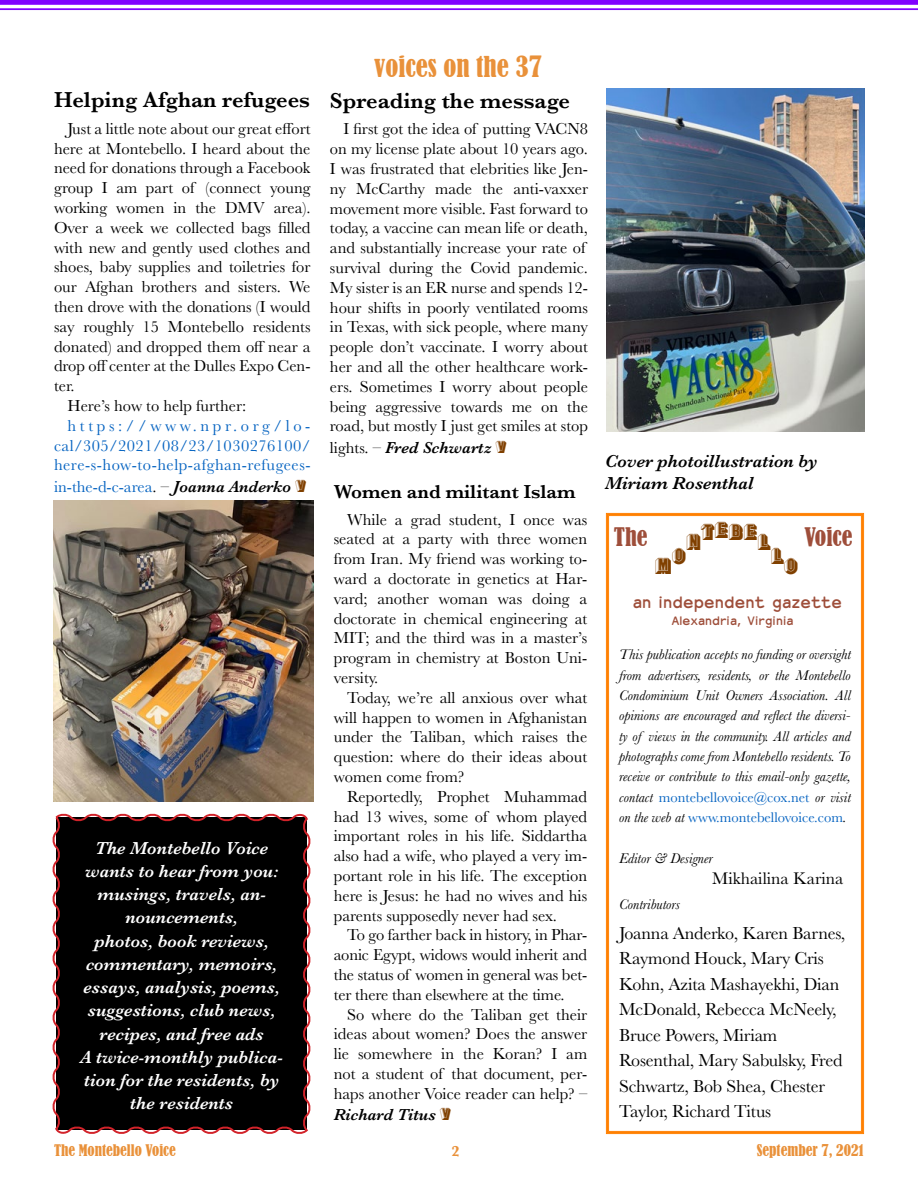
<style>
.page{position:relative;width:918px;height:1188px;background:#fff}
.page>*{position:absolute;margin:0;border:0;box-sizing:border-box;transform-origin:0 0}
.t1{font:condensed 27px "Bernard";color:#e9913a}
.t2{font:24px "Buxom D";color:#804000}
.t3{font:condensed 24px "Bernard";color:#9e4e3a}
.t4{font:600 22.5px "Baskerville";color:#000}
.t5{font:600 19.5px "Baskerville";color:#000}
.t6{font:italic 600 18px/23.2px "Baskerville";color:#fff;text-align:center}
.t7{font:18px/25.5px "Baskerville";letter-spacing:-.01em;color:#000}
.t8{font:italic 600 18px/21.6px "Baskerville";color:#000}
.t9{font:18px "Abolon";color:#9e4e3a}
.t10{font:17.4px "Baskerville";color:#000}
.t11{font:16.5px/19.8px "Baskerville";color:#000;text-align:justify}
.t12{font:16.5px/19.8px "Baskerville";letter-spacing:.025em;color:#0563c1;text-align:justify}
.t13{font:italic 600 16.5px "Baskerville";color:#000}
.t14{font:16.5px "Baskerville";color:#0563c1}
.t15{font:condensed 15px "Bernard";color:#e9913a}
.t16{font:700 15px "Baskerville";color:#e9913a}
.t17{font:italic 14.55px/20.4px "Baskerville";color:#000;text-align:justify}
.t18{font:13.5px "Abolon";color:#9e4e3a}
.s1{color:#000}
.s2{font-weight:600;font-style:italic;color:#000}
.s3{font-family:"Buxom D";font-size:18px;color:#804000}
.s4{font-weight:400;font-style:normal}
.s5{font-family:"Buxom D";font-weight:400;font-style:normal;font-size:18px;color:#804000}
.s6{font-style:normal;color:#0563c1}
</style>
<div class="page">
<div style="left:0;top:0;width:918px;height:5px;background:#8000ff"></div>
<hr style="left:0;top:8px;width:918px;height:2px;background:#8000ff">
<svg style="left:606px;top:513px;width:258px;height:621px"></svg>
<div style="left:608px;top:515px;width:254px;height:617px;border:1px solid #ff8000"></div>
<svg style="left:52px;top:813px;width:259px;height:321px;background:#100b0c"></svg>
<img style="left:607px;top:89px;width:257px;height:343px">
<img style="left:53px;top:500px;width:261px;height:302px">
<h3 class="t4" style="left:54px;top:84px;width:258px">Helping Afghan refugees</h3>
<p class="t11" style="left:68px;top:119px;width:245px">Just a little note about our great effort</p>
<p class="t11" style="left:54px;top:139px;width:258px">here at Montebello. I heard about the</p>
<p class="t11" style="left:54px;top:158px;width:258px">need for donations through a Facebook</p>
<p class="t11" style="left:54px;top:178px;width:258px">group I am part of (connect young</p>
<p class="t11" style="left:54px;top:198px;width:258px">working women in the DMV area).</p>
<p class="t11" style="left:54px;top:218px;width:258px">Over a week we collected bags filled</p>
<p class="t11" style="left:54px;top:238px;width:258px">with new and gently used clothes and</p>
<p class="t11" style="left:54px;top:257px;width:258px">shoes, baby supplies and toiletries for</p>
<p class="t11" style="left:54px;top:277px;width:258px">our Afghan brothers and sisters. We</p>
<p class="t11" style="left:54px;top:297px;width:258px">then drove with the donations (I would</p>
<p class="t11" style="left:54px;top:317px;width:258px">say roughly 15 Montebello residents</p>
<p class="t11" style="left:54px;top:337px;width:258px">donated) and dropped them off near a</p>
<p class="t11" style="left:54px;top:356px;width:258px">drop off center at the Dulles Expo Cen-</p>
<p class="t11" style="left:54px;top:376px;width:22px">ter.</p>
<p class="t11" style="left:68px;top:396px;width:180px">Here’s how to help further:</p>
<p class="t12" style="left:54px;top:416px;width:258px;text-indent:13px">https://www.npr.org/lo&shy;cal/305/2021/08/23/1030276100/ here-s-how-to-help-afghan-refugees-</p>
<p class="t14" style="left:54px;top:476px;width:254px">in-the-d-c-area<span class="s1">. –</span> <span class="s2">Joanna Anderko</span> <span class="s3">V</span></p>
<p class="t6" style="left:80px;top:836px;width:204px">The Montebello Voice wants to hear from you: musings, travels, an&shy;nouncements,<br>photos, book reviews, commentary, memoirs, essays, analysis, poems, suggestions, club news, recipes, and free ads<br>A twice-monthly publica&shy;tion for the residents, by the residents</p>
<h1 class="t1" style="left:374px;top:51px;width:169px">voices on the 37</h1>
<h3 class="t4" style="left:330px;top:85px;width:242px">Spreading the message</h3>
<p class="t11" style="left:330px;top:119px;width:260px;text-align:left;text-indent:13px">I first got the idea of putting VACN8 on my license plate about 10 years ago.<br>I was frustrated that elebrities like Jen&shy;ny McCarthy made the anti-vaxxer movement more visible. Fast forward to today, a vaccine can mean life or death, and substantially increase your rate of survival during the Covid pandemic.<br>My sister is an ER nurse and spends 12- hour shifts in poorly ventilated rooms in Texas, with sick people, where many people don’t vaccinate. I worry about her and all the other healthcare work&shy;ers. Sometimes I worry about people being aggressive towards me on the road, but mostly I just get smiles at stop</p>
<p class="t13" style="left:330px;top:436px;width:178px"><span class="s4">lights. –</span> Fred Schwartz <span class="s5">V</span></p>
<p class="t5" style="left:334px;top:478px;width:243px">Women and militant Islam</p>
<p class="t11" style="left:334px;top:510px;width:255px;text-indent:13px">While a grad student, I once was seated at a party with three women from Iran. My friend was working to&shy;ward a doctorate in genetics at Har&shy;vard; another woman was doing a doctorate in chemical engineering at MIT; and the third was in a master’s program in chemistry at Boston Uni&shy;versity.</p>
<p class="t11" style="left:334px;top:688px;width:255px;text-indent:13px">Today, we’re all anxious over what will happen to women in Afghanistan under the Taliban, which raises the question: where do their ideas about women come from?</p>
<p class="t11" style="left:334px;top:787px;width:255px;text-indent:13px">Reportedly, Prophet Muhammad had 13 wives, some of whom played important roles in his life. Siddartha also had a wife, who played a very im&shy;portant role in his life. The exception here is Jesus: he had no wives and his parents supposedly never had sex.</p>
<p class="t11" style="left:334px;top:925px;width:255px;text-indent:13px">To go farther back in history, in Phar&shy;aonic Egypt, widows would inherit and the status of women in general was bet&shy;ter there than elsewhere at the time.</p>
<p class="t11" style="left:334px;top:1005px;width:255px;text-indent:13px">So where do the Taliban get their ideas about women? Does the answer lie somewhere in the Koran? I am not a student of that document, per&shy;haps another Voice reader can help? –</p>
<p class="t13" style="left:334px;top:1104px;width:118px">Richard Titus <span class="s5">V</span></p>
<p class="t8" style="left:605px;top:451px;width:214px">Cover photoillustration by<br>Miriam Rosenthal</p>
<h2 class="t3" style="left:614px;top:523px;width:35px">The</h2>
<h2 class="t2" style="left:686px;top:519px;width:86px">NTEBEL</h2>
<h2 class="t3" style="left:804px;top:523px;width:50px">Voice</h2>
<h2 class="t2" style="left:655px;top:548px;width:33px">MO</h2>
<h2 class="t2" style="left:771px;top:548px;width:29px">LO</h2>
<p class="t9" style="left:633px;top:592px;width:211px">an independent gazette</p>
<p class="t18" style="left:671px;top:613px;width:124px">Alexandria, Virginia</p>
<p class="t17" style="left:619px;top:644px;width:233px">This publication accepts no funding or oversight from advertisers, residents, or the Montebello Condominium Unit Owners Association. All opinions are encouraged and reflect the diversi&shy;ty of views in the community. All articles and photographs come from Montebello residents. To receive or contribute to this email-only gazette, contact <span class="s6">montebellovoice@cox.net</span> or visit on the web at <span class="s6">www.montebellovoice.com</span>.</p>
<p class="t17" style="left:619px;top:848px;width:95px">Editor &amp; Designer</p>
<p class="t10" style="left:712px;top:867px;width:132px">Mikhailina Karina</p>
<p class="t17" style="left:619px;top:894px;width:62px">Contributors</p>
<p class="t7" style="left:619px;top:920px;width:228px">Joanna Anderko, Karen Barnes,<br>Raymond Houck, Mary Cris<br>Kohn, Azita Mashayekhi, Dian<br>McDonald, Rebecca McNeely,<br>Bruce Powers, Miriam<br>Rosenthal, Mary Sabulsky, Fred<br>Schwartz, Bob Shea, Chester<br>Taylor, Richard Titus</p>
<p class="t15" style="left:54px;top:1141px;width:123px">The Montebello Voice</p>
<p class="t16" style="left:452px;top:1140px;width:10px">2</p>
<p class="t15" style="left:757px;top:1141px;width:109px">September 7, 2021</p>
</div>
